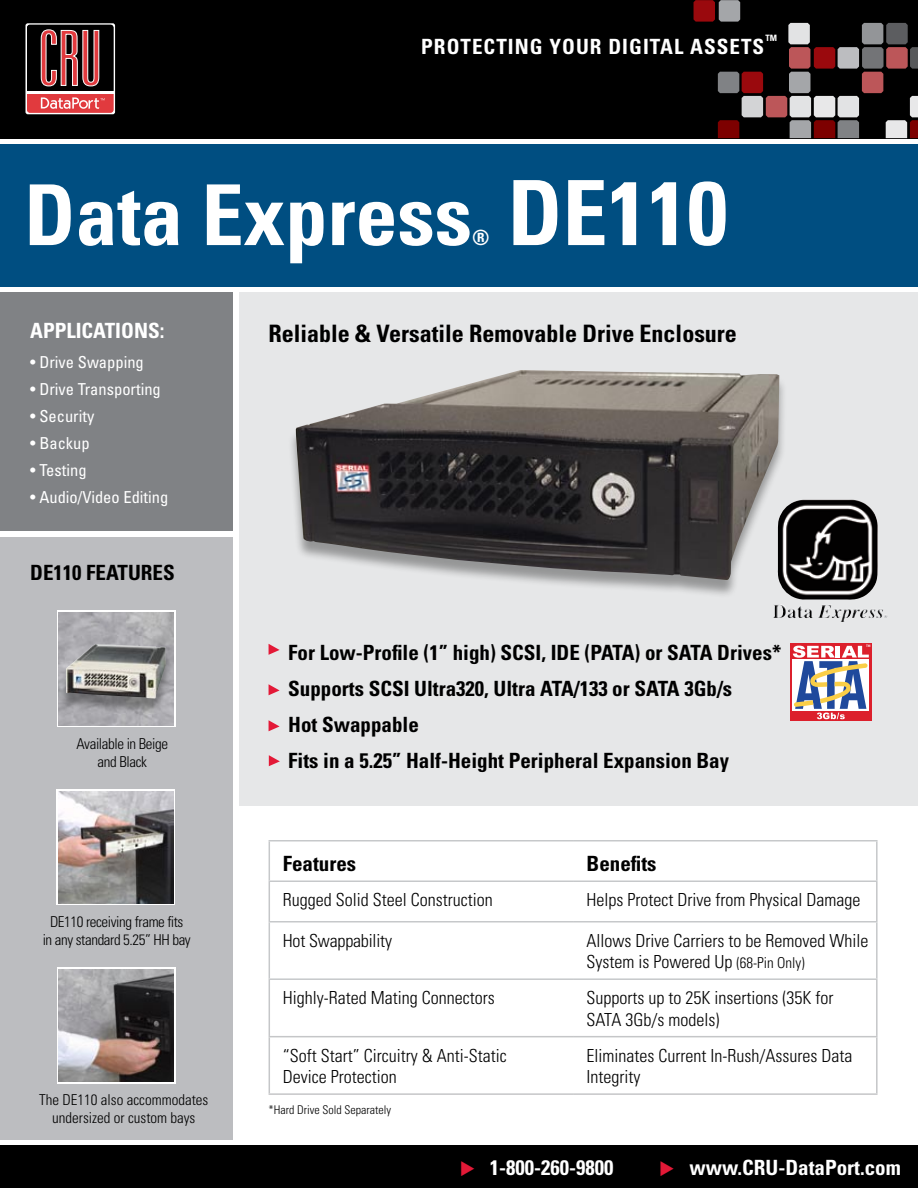
<style>
.page{position:relative;width:918px;height:1188px;background:#fff}
.page>*{position:absolute;margin:0;border:0;box-sizing:border-box;transform-origin:0 0}
.t1{font:700 condensed 84px "Univers";color:#fff}
.t2{font:700 condensed 24px "Univers";color:#000}
.t3{font:700 condensed 21px/36px "Univers";color:#000}
.t4{font:700 condensed 21px "Univers";color:#fff}
.t5{font:700 condensed 21px "Univers";letter-spacing:.05em;color:#fff}
.t6{font:300 condensed 18px/21.6px "Univers";color:#000}
.t7{font:condensed 16.5px "Univers";color:#fff}
.t8{font:300 condensed 15px/18px "Univers";letter-spacing:-.025em;color:#000;text-align:center}
.t9{font:300 condensed 15px/18px "Univers";color:#000;text-align:center}
.t10{font:300 condensed 12px "Univers";color:#000}
.t11{font:700 condensed 8.7px "Univers";color:#fff}
.s1{font-size:90px}
.s2{font-size:15px}
.s3{color:#e31937}
</style>
<div class="page">
<div style="left:0;top:1146px;width:918px;height:42px;background:#000"></div>
<div style="left:0;top:144px;width:918px;height:142px;background:#004e81"></div>
<div style="left:0;top:0;width:918px;height:138px;background:#000"></div>
<svg style="left:694px;top:0;width:224px;height:138px"></svg>
<div style="left:26px;top:23px;width:89px;height:91px;background:#fff;border-radius:2px"></div>
<svg style="left:27px;top:23px;width:88px;height:90px;background:#764142"></svg>
<div style="left:0;top:292px;width:233px;height:239px;background:#808285"></div>
<div style="left:240px;top:292px;width:678px;height:514px;background:#e6e7e8"></div>
<svg style="left:269px;top:644px;width:11px;height:11px"></svg>
<svg style="left:269px;top:684px;width:11px;height:11px"></svg>
<svg style="left:269px;top:720px;width:11px;height:11px"></svg>
<hr style="left:269px;top:882px;width:1px;height:39px;background:#c5c6c8">
<hr style="left:876px;top:882px;width:2px;height:39px;background:#c5c6c8">
<hr style="left:269px;top:980px;width:1px;height:56px;background:#c5c6c8">
<hr style="left:876px;top:980px;width:2px;height:56px;background:#c5c6c8">
<hr style="left:269px;top:1036px;width:304px;height:1px;background:#c5c6c8">
<hr style="left:269px;top:1037px;width:1px;height:56px;background:#c5c6c8">
<hr style="left:573px;top:1036px;width:305px;height:1px;background:#c5c6c8">
<hr style="left:876px;top:1037px;width:2px;height:56px;background:#c5c6c8">
<hr style="left:269px;top:1093px;width:304px;height:2px;background:#c5c6c8">
<hr style="left:573px;top:1093px;width:305px;height:2px;background:#c5c6c8">
<hr style="left:269px;top:921px;width:304px;height:1px;background:#c6c8ca">
<hr style="left:269px;top:923px;width:1px;height:55px;background:#c6c8ca">
<hr style="left:573px;top:921px;width:305px;height:1px;background:#c6c8ca">
<hr style="left:876px;top:923px;width:2px;height:55px;background:#c6c8ca">
<hr style="left:269px;top:978px;width:304px;height:2px;background:#c6c8ca">
<hr style="left:573px;top:978px;width:305px;height:2px;background:#c6c8ca">
<hr style="left:269px;top:840px;width:304px;height:2px;background:#c6c8ca">
<hr style="left:269px;top:842px;width:1px;height:38px;background:#c6c8ca">
<hr style="left:573px;top:840px;width:305px;height:2px;background:#c6c8ca">
<hr style="left:876px;top:842px;width:2px;height:38px;background:#c6c8ca">
<hr style="left:269px;top:880px;width:304px;height:2px;background:#c6c8ca">
<hr style="left:573px;top:880px;width:305px;height:2px;background:#c6c8ca">
<svg style="left:269px;top:755px;width:11px;height:11px"></svg>
<div style="left:0;top:537px;width:233px;height:603px;background:#bcbdc0"></div>
<svg style="left:57px;top:610px;width:119px;height:117px"></svg>
<img style="left:58px;top:612px;width:116px;height:113px">
<svg style="left:57px;top:790px;width:118px;height:115px"></svg>
<div style="left:57px;top:968px;width:119px;height:116px;background:linear-gradient(to right,#fff,#fff)"></div>
<img style="left:58px;top:791px;width:115px;height:112px">
<img style="left:59px;top:970px;width:115px;height:112px">
<img style="left:773px;top:500px;width:105px;height:118px">
<div style="left:287px;top:372px;width:500px;height:226px;background:#000;opacity:.35"></div>
<img style="left:296px;top:370px;width:483px;height:210px">
<div style="left:59px;top:647px;width:114px;height:68px;background:#000;opacity:.35"></div>
<img style="left:66px;top:644px;width:100px;height:54px">
<svg style="left:790px;top:644px;width:81px;height:77px"></svg>
<svg style="left:793px;top:645px;width:77px;height:74px;background:#ba9ca6"></svg>
<p class="t11" style="left:765px;top:33px;width:13px">TM</p>
<p class="t5" style="left:421px;top:33px;width:345px">Protecting your digital assets</p>
<h1 class="t1" style="left:24px;top:164px;width:705px">Data Express <span class="s1">DE110</span></h1>
<p class="t4" style="left:472px;top:225px;width:19px">®</p>
<p class="t4" style="left:30px;top:317px;width:136px">applications:</p>
<h2 class="t2" style="left:269px;top:318px;width:470px">Reliable &amp; Versatile Removable Drive Enclosure</h2>
<p class="t7" style="left:30px;top:352px;width:115px">• Drive Swapping</p>
<p class="t7" style="left:30px;top:379px;width:132px">• Drive Transporting</p>
<p class="t7" style="left:30px;top:406px;width:66px">• Security</p>
<p class="t7" style="left:30px;top:433px;width:61px">• Backup</p>
<p class="t7" style="left:30px;top:460px;width:58px">• Testing</p>
<p class="t7" style="left:30px;top:487px;width:140px">• Audio/Video Editing</p>
<p class="t3" style="left:30px;top:554px;width:146px">de110 features</p>
<p class="t8" style="left:77px;top:734px;width:93px">Available in Beige and Black</p>
<p class="t8" style="left:43px;top:913px;width:150px">DE110 receiving frame fits<br>in any standard 5.25” HH bay</p>
<p class="t9" style="left:39px;top:1090px;width:171px">The DE110 also accommodates undersized or custom bays</p>
<p class="t3" style="left:288px;top:634px;width:392px">For Low-Profile (1” high) SCSI, IDE (PATA) or SATA</p>
<p class="t3" style="left:717px;top:634px;width:66px">Drives*</p>
<p class="t3" style="left:288px;top:670px;width:359px">Supports SCSI Ultra320, Ultra ATA/133 or SATA</p>
<p class="t3" style="left:684px;top:670px;width:49px">3Gb/s</p>
<p class="t3" style="left:288px;top:706px;width:442px">Hot Swappable<br>Fits in a 5.25” Half-Height Peripheral Expansion Bay</p>
<p class="t3" style="left:283px;top:845px;width:75px">Features</p>
<p class="t3" style="left:587px;top:845px;width:71px">Benefits</p>
<p class="t6" style="left:283px;top:889px;width:211px">Rugged Solid Steel Construction</p>
<p class="t6" style="left:587px;top:889px;width:275px">Helps Protect Drive from Physical Damage</p>
<p class="t6" style="left:283px;top:929px;width:111px">Hot Swappability</p>
<p class="t6" style="left:587px;top:929px;width:283px">Allows Drive Carriers to be Removed While<br>System is Powered Up <span class="s2">(68-Pin Only)</span></p>
<p class="t6" style="left:283px;top:987px;width:213px">Highly-Rated Mating Connectors</p>
<p class="t6" style="left:587px;top:987px;width:248px">Supports up to 25K insertions (35K for<br>SATA 3Gb/s models)</p>
<p class="t6" style="left:283px;top:1044px;width:225px">“Soft Start” Circuitry &amp; Anti-Static<br>Device Protection</p>
<p class="t6" style="left:587px;top:1044px;width:267px">Eliminates Current In-Rush/Assures Data<br>Integrity</p>
<p class="t10" style="left:269px;top:1102px;width:124px">*Hard Drive Sold Separately</p>
<p class="t4" style="left:460px;top:1155px;width:155px"><span class="s3">◆</span> 1-800-260-9800</p>
<p class="t4" style="left:659px;top:1155px;width:243px"><span class="s3">◆</span> www.CRU-DataPort.com</p>
</div>
